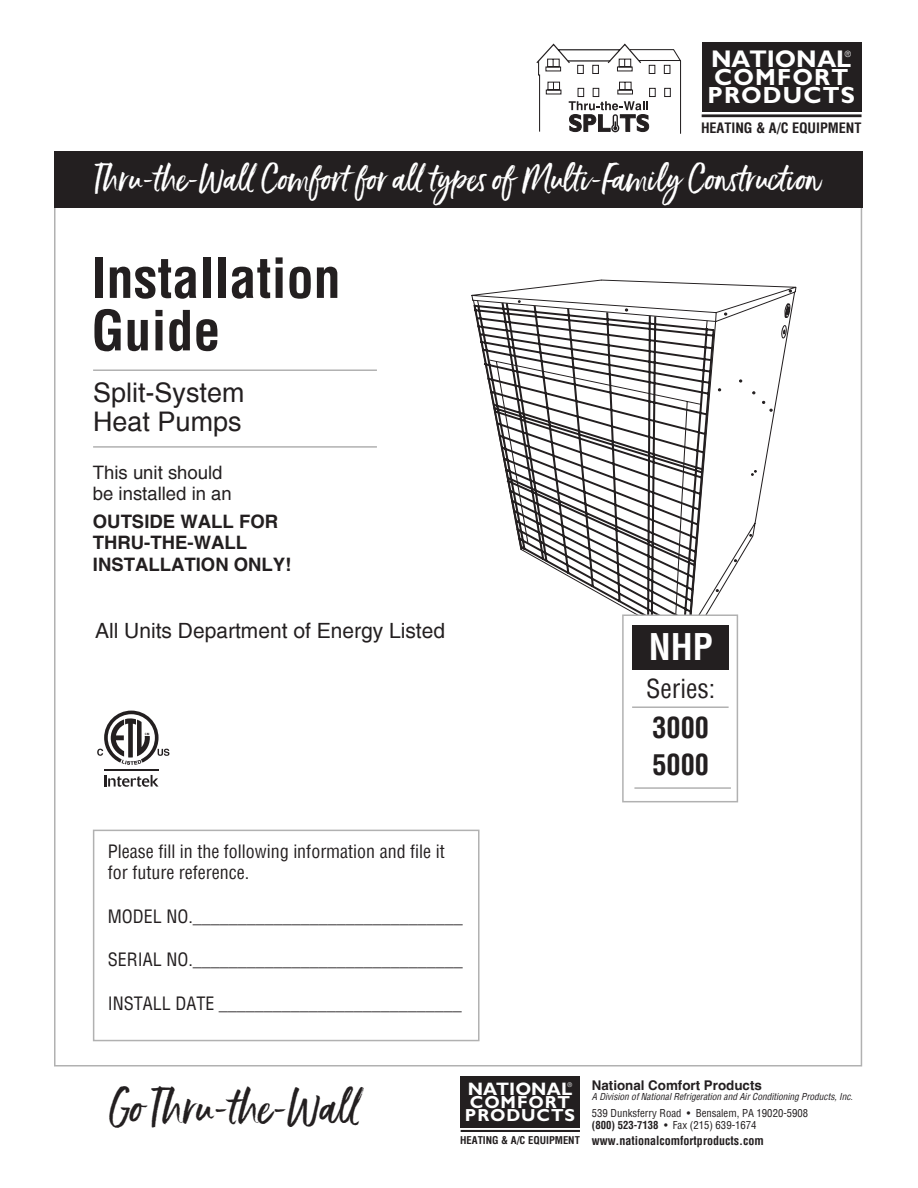
<style>
.page{position:relative;width:918px;height:1188px;background:#fff}
.page>*{position:absolute;margin:0;border:0;box-sizing:border-box;transform-origin:0 0}
.t1{font:700 condensed 54px/52.5px "Helvetica LT Pro";color:#231f20}
.t2{font:45px "Ernestand Emily Solid";color:#231f20}
.t3{font:700 condensed 35.85px "Helvetica LT Pro";color:#fff}
.t4{font:34.5px "Ernestand Emily Solid";color:#fff}
.t5{font:700 condensed 28.2px/37.2px "Helvetica LT Pro";color:#231f20}
.t6{font:27px/28.5px "Helvetica";color:#231f20}
.t7{font:condensed 25.65px "Helvetica";color:#231f20}
.t8{font:700 24.3px "Gill Sans";color:#fff}
.t9{font:700 23.55px/18px "Gill Sans";letter-spacing:.05em;color:#fff}
.t10{font:21px "Helvetica";color:#231f20}
.t11{font:700 18.6px/21.5px "Helvetica";color:#231f20}
.t12{font:18.6px/21.3px "Helvetica";color:#231f20}
.t13{font:700 18.15px "Gill Sans";color:#fff}
.t14{font:condensed 18px/21px "Helvetica";color:#231f20}
.t15{font:700 17.55px/13.5px "Gill Sans";letter-spacing:.05em;color:#fff}
.t16{font:700 condensed 14.1px "Helvetica";color:#231f20}
.t17{font:700 13.35px "Helvetica";color:#231f20}
.t18{font:700 condensed 12px "Helvetica LT Pro";color:#231f20}
.t19{font:condensed 10.65px/12px "Helvetica";color:#231f20}
.t20{font:italic condensed 9.3px "Helvetica";color:#231f20}
.t21{font:condensed 8.25px "Helvetica";color:#fff;scale:.94 1}
.t22{font:condensed 6.15px "Helvetica";color:#fff;scale:.94 1}
.s1{font-family:"Helvetica LT Pro";font-weight:700}
.s2{font-family:"Helvetica";font-size:10.5px}
</style>
<div class="page">
<svg style="left:471px;top:280px;width:325px;height:364px"></svg>
<svg style="left:781px;top:303px;width:10px;height:35px"></svg>
<svg style="left:762px;top:401px;width:11px;height:11px"></svg>
<svg style="left:751px;top:470px;width:6px;height:6px"></svg>
<svg style="left:472px;top:301px;width:244px;height:341px"></svg>
<svg style="left:489px;top:359px;width:213px;height:266px"></svg>
<svg style="left:477px;top:300px;width:231px;height:29px"></svg>
<div style="left:93px;top:830px;width:387px;height:211px;border:2px solid #b1b1b1"></div>
<hr style="left:93px;top:369px;width:284px;height:2px;background:#b1b1b1">
<hr style="left:93px;top:446px;width:284px;height:2px;background:#b1b1b1">
<svg style="left:104px;top:775px;width:55px;height:12px"></svg>
<hr style="left:104px;top:769px;width:55px;height:1px;background:#231f20">
<svg style="left:97px;top:711px;width:72px;height:54px"></svg>
<div style="left:622px;top:614px;width:116px;height:188px;background:#fff;border:2px solid #b1b1b1"></div>
<div style="left:632px;top:625px;width:97px;height:45px;background:#231f20"></div>
<hr style="left:632px;top:706px;width:97px;height:2px;background:#b1b1b1">
<hr style="left:634px;top:787px;width:97px;height:2px;background:#b1b1b1">
<hr style="left:702px;top:114px;width:160px;height:3px;background:#231f20">
<div style="left:702px;top:42px;width:160px;height:69px;background:#231f20"></div>
<svg style="left:536px;top:44px;width:145px;height:90px"></svg>
<div style="left:54px;top:152px;width:808px;height:56px;background:#231f20"></div>
<hr style="left:461px;top:1130px;width:119px;height:2px;background:#231f20">
<div style="left:461px;top:1076px;width:119px;height:52px;background:#231f20"></div>
<h3 class="t8" style="left:711px;top:45px;width:142px">NATIONAL</h3>
<h3 class="t9" style="left:707px;top:68px;width:149px">COMFORT<br>PRODUCTS</h3>
<p class="t21" style="left:845px;top:48px;width:8px">®</p>
<p class="t16" style="left:701px;top:119px;width:162px">HEATING &amp; A/C EQUIPMENT</p>
<h3 class="t4" style="left:95px;top:157px;width:727px">Thru-the-Wall Comfort for all types of Multi-Family Construction</h3>
<h1 class="t1" style="left:92px;top:251px;width:251px">Installation<br>Guide</h1>
<h3 class="t6" style="left:93px;top:379px;width:153px">Split-System<br>Heat Pumps</h3>
<p class="t12" style="left:93px;top:462px;width:141px">This unit should be installed in an</p>
<p class="t11" style="left:93px;top:512px;width:200px">OUTSIDE WALL FOR<br>THRU-THE-WALL<br>INSTALLATION ONLY!</p>
<p class="t10" style="left:95px;top:618px;width:352px">All Units Department of Energy Listed</p>
<p class="t14" style="left:108px;top:841px;width:338px">Please fill in the following information and file it for future reference.</p>
<p class="t14" style="left:108px;top:905px;width:356px">MODEL NO.______________________________</p>
<p class="t14" style="left:108px;top:949px;width:357px">SERIAL NO.______________________________</p>
<p class="t14" style="left:108px;top:992px;width:356px">INSTALL DATE ___________________________</p>
<h3 class="t3" style="left:649px;top:623px;width:65px">NHP</h3>
<h3 class="t7" style="left:646px;top:672px;width:71px">Series:</h3>
<h3 class="t5" style="left:653px;top:708px;width:58px">3000<br>5000</h3>
<h2 class="t2" style="left:108px;top:1080px;width:257px">Go Thru-the-Wall</h2>
<p class="t17" style="left:592px;top:1077px;width:172px">National Comfort Products</p>
<p class="t20" style="left:592px;top:1091px;width:263px">A Division of National Refrigeration and Air Conditioning Products, Inc.</p>
<p class="t19" style="left:592px;top:1106px;width:218px">539 Dunksferry Road • Bensalem, PA 19020-5908 <span class="s1">(800) 523-7138</span> • Fax (215) 639-1674</p>
<p class="t18" style="left:460px;top:1132px;width:305px"><span class="s2">HEATING &amp; A/C EQUIPMENT</span> www.nationalcomfortproducts.com</p>
<p class="t13" style="left:468px;top:1078px;width:106px">NATIONAL</p>
<p class="t15" style="left:465px;top:1095px;width:112px">COMFORT<br>PRODUCTS</p>
<p class="t22" style="left:568px;top:1081px;width:6px">®</p>
</div>
